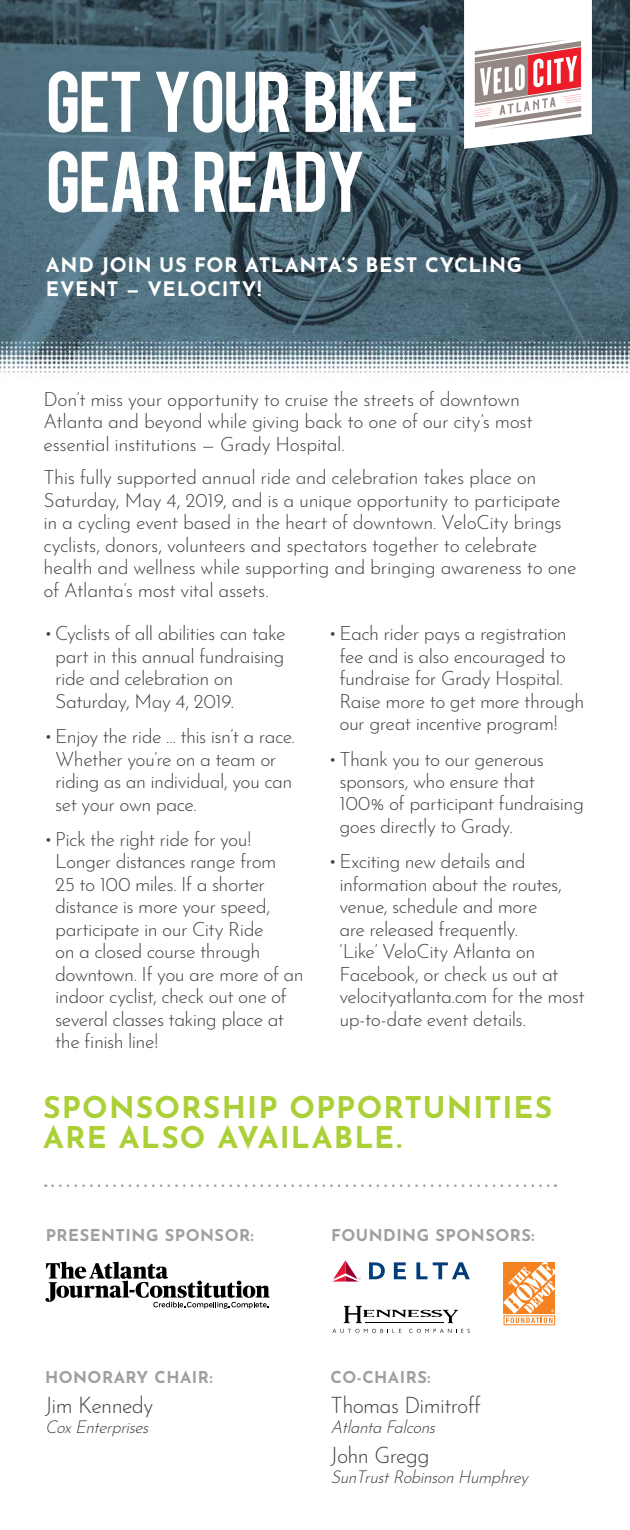
<style>
.page{position:relative;width:630px;height:1530px;background:#fff}
.page>*{position:absolute;margin:0;border:0;box-sizing:border-box;transform-origin:0 0}
.t1{font:67.5px/80px "Bebas";letter-spacing:-.03em;color:#fff}
.t2{font:700 30px/30px "Josefin Sans";letter-spacing:.035em;color:#abd037}
.t3{font:300 22.5px "Josefin Sans";letter-spacing:-.03em;color:#414042;scale:.96 1}
.t4{font:700 20px/24px "Josefin Sans";letter-spacing:.035em;color:#fff}
.t5{font:300 19.5px/22.5px "Josefin Sans";letter-spacing:-.025em;color:#414042}
.t6{font:italic 300 17.5px "Josefin Sans";color:#414042;scale:.96 1}
.t7{font:700 16.25px "Josefin Sans";letter-spacing:.03em;color:#9d9fa2}
</style>
<div class="page">
<img style="left:0;top:0;width:630px;height:374px">
<svg style="left:464px;top:0;width:128px;height:149px"></svg>
<svg style="left:45px;top:1262px;width:225px;height:47px"></svg>
<svg style="left:332px;top:1329px;width:69px;height:4px"></svg>
<svg style="left:409px;top:1329px;width:61px;height:4px"></svg>
<svg style="left:343px;top:1306px;width:115px;height:17px"></svg>
<svg style="left:332px;top:1260px;width:29px;height:22px"></svg>
<svg style="left:369px;top:1262px;width:16px;height:17px"></svg>
<svg style="left:394px;top:1262px;width:12px;height:17px"></svg>
<svg style="left:416px;top:1262px;width:11px;height:17px"></svg>
<svg style="left:433px;top:1262px;width:37px;height:17px"></svg>
<svg style="left:504px;top:1262px;width:51px;height:63px"></svg>
<svg style="left:46px;top:1184px;width:502px;height:3px"></svg>
<h1 class="t1" style="left:46px;top:57px;width:374px">GET YOUR BIKE<br>GEAR READY</h1>
<p class="t4" style="left:46px;top:250px;width:478px">AND JOIN US FOR ATLANTA’S BEST CYCLING<br>EVENT — VELOCITY!</p>
<p class="t5" style="left:43px;top:386px;width:491px">Don’t miss your opportunity to cruise the streets of downtown<br>Atlanta and beyond while giving back to one of our city’s most essential institutions — Grady Hospital.</p>
<p class="t5" style="left:43px;top:464px;width:535px">This fully supported annual ride and celebration takes place on Saturday, May 4, 2019, and is a unique opportunity to participate in a cycling event based in the heart of downtown. VeloCity brings cyclists, donors, volunteers and spectators together to celebrate health and wellness while supporting and bringing awareness to one of Atlanta’s most vital assets.</p>
<p class="t5" style="left:55px;top:620px;width:232px;text-indent:-11px">•Cyclists of all abilities can take part in this annual fundraising ride and celebration on<br>Saturday, May 4, 2019.</p>
<p class="t5" style="left:55px;top:723px;width:241px;text-indent:-11px">•Enjoy the ride … this isn’t a race.<br>Whether you’re on a team or riding as an individual, you can set your own pace.</p>
<p class="t5" style="left:55px;top:826px;width:250px;text-indent:-11px">•Pick the right ride for you!<br>Longer distances range from<br>25 to 100 miles. If a shorter distance is more your speed, participate in our City Ride<br>on a closed course through downtown. If you are more of an indoor cyclist, check out one of several classes taking place at the finish line!</p>
<p class="t5" style="left:339px;top:621px;width:247px;text-indent:-11px">•Each rider pays a registration fee and is also encouraged to fundraise for Grady Hospital.<br>Raise more to get more through our great incentive program!</p>
<p class="t5" style="left:339px;top:746px;width:246px;text-indent:-11px">•Thank you to our generous sponsors, who ensure that<br>100% of participant fundraising goes directly to Grady.</p>
<p class="t5" style="left:339px;top:848px;width:247px;text-indent:-11px">•Exciting new details and information about the routes, venue, schedule and more<br>are released frequently.<br>‘Like’ VeloCity Atlanta on<br>Facebook, or check us out at velocityatlanta.com for the most up-to-date event details.</p>
<h2 class="t2" style="left:43px;top:1088px;width:511px">SPONSORSHIP OPPORTUNITIES<br>ARE ALSO AVAILABLE.</h2>
<p class="t7" style="left:46px;top:1221px;width:210px">PRESENTING SPONSOR:</p>
<p class="t7" style="left:331px;top:1220px;width:205px">FOUNDING SPONSORS:</p>
<p class="t7" style="left:45px;top:1363px;width:169px">HONORARY CHAIR:</p>
<p class="t3" style="left:45px;top:1388px;width:114px">Jim Kennedy</p>
<p class="t6" style="left:45px;top:1414px;width:114px">CoxEnterprises</p>
<p class="t7" style="left:331px;top:1363px;width:101px">CO-CHAIRS:</p>
<p class="t3" style="left:331px;top:1388px;width:158px">Thomas Dimitroff</p>
<p class="t6" style="left:331px;top:1414px;width:116px">AtlantaFalcons</p>
<p class="t3" style="left:331px;top:1438px;width:105px">John Gregg</p>
<p class="t6" style="left:331px;top:1464px;width:213px">SunTrustRobinsonHumphrey</p>
</div>
